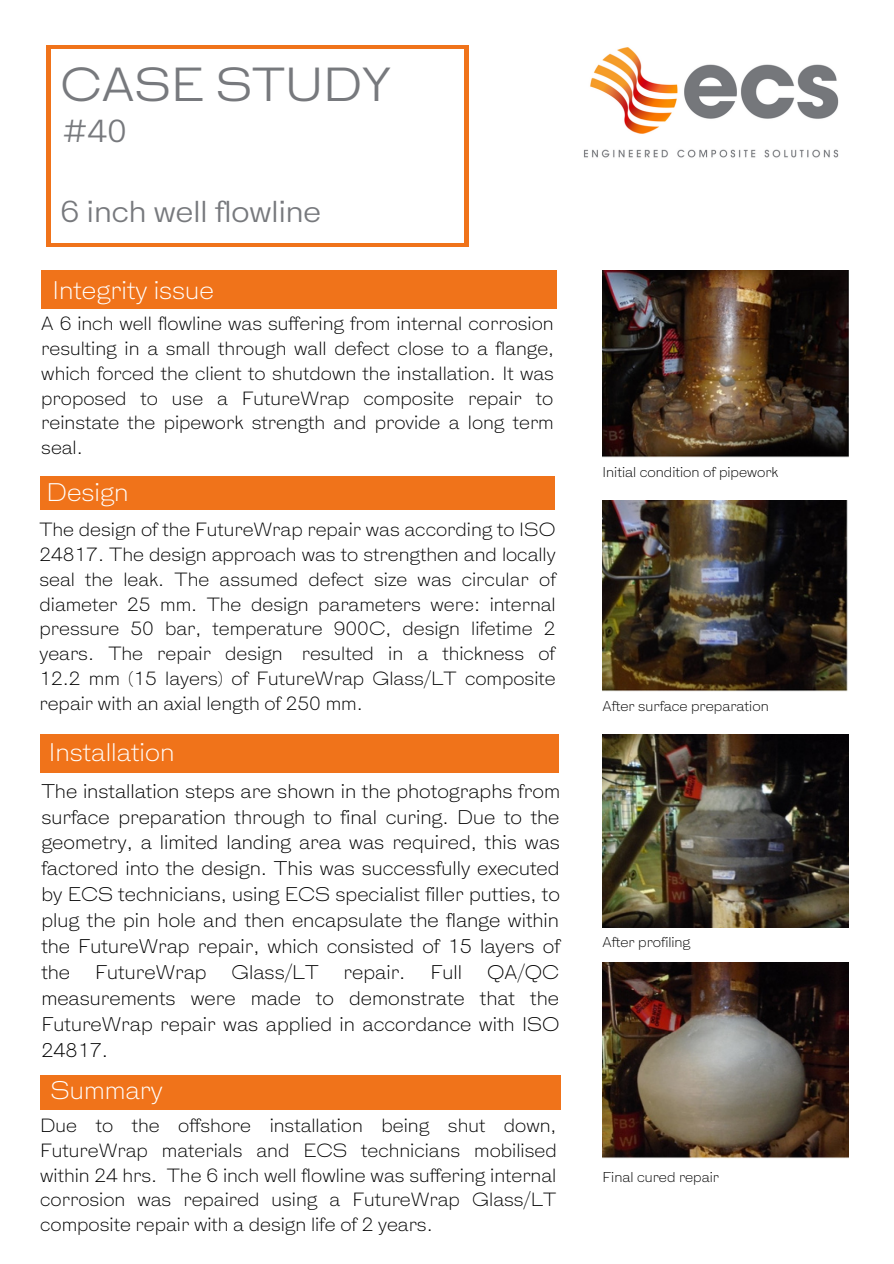
<style>
.page{position:relative;width:894px;height:1264px;background:#fff}
.page>*{position:absolute;margin:0;border:0;box-sizing:border-box;transform-origin:0 0}
.t1{font:45px "HK Gothic";color:#77797d}
.t2{font:30px "HK Gothic";color:#77797d}
.t3{font:28.5px "HK Gothic";color:#77797d}
.t4{font:300 24px "HK Gothic";color:#fff}
.t5{font:300 18.6px/26px "HK Gothic";color:#000;text-align:justify}
.t6{font:300 18px/24.8px "HK Gothic";color:#000;text-align:justify}
.t7{font:300 13.5px "HK Gothic";color:#000}
</style>
<div class="page">
<img style="left:584px;top:47px;width:255px;height:111px">
<div style="left:46px;top:46px;width:423px;height:201px;background:#f0731a"></div>
<div style="left:51px;top:50px;width:412px;height:193px;background:#fff"></div>
<div style="left:41px;top:270px;width:516px;height:38px;background:#f0731a"></div>
<div style="left:40px;top:476px;width:515px;height:34px;background:#f0731a"></div>
<div style="left:40px;top:734px;width:518px;height:39px;background:#f0731a"></div>
<img style="left:602px;top:270px;width:245px;height:187px">
<img style="left:602px;top:501px;width:245px;height:190px">
<img style="left:602px;top:962px;width:245px;height:196px">
<img style="left:602px;top:734px;width:245px;height:193px">
<div style="left:40px;top:1074px;width:520px;height:35px;background:#f0731a"></div>
<h1 class="t1" style="left:61px;top:61px;width:332px">CASE STUDY</h1>
<h2 class="t2" style="left:63px;top:115px;width:65px">#40</h2>
<h3 class="t3" style="left:61px;top:197px;width:262px">6 inch well flowline</h3>
<h3 class="t4" style="left:52px;top:277px;width:163px">Integrity issue</h3>
<p class="t6" style="left:41px;top:312px;width:514px">A 6 inch well flowline was suffering from internal corrosion resulting in a small through wall defect close to a flange, which forced the client to shutdown the installation. It was proposed to use a FutureWrap composite repair to reinstate the pipework strength and provide a long term seal.</p>
<h3 class="t4" style="left:46px;top:479px;width:83px">Design</h3>
<p class="t6" style="left:39px;top:518px;width:517px">The design of the FutureWrap repair was according to ISO 24817. The design approach was to strengthen and locally seal the leak. The assumed defect size was circular of diameter 25 mm. The design parameters were: internal pressure 50 bar, temperature 900C, design lifetime 2 years. The repair design resulted in a thickness of 12.2 mm (15 layers) of FutureWrap Glass/LT composite repair with an axial length of 250 mm.</p>
<h3 class="t4" style="left:49px;top:739px;width:127px">Installation</h3>
<p class="t5" style="left:41px;top:779px;width:520px">The installation steps are shown in the photographs from surface preparation through to final curing. Due to the geometry, a limited landing area was required, this was factored into the design. This was successfully executed by ECS technicians, using ECS specialist filler putties, to plug the pin hole and then encapsulate the flange within the FutureWrap repair, which consisted of 15 layers of the</p>
<p class="t5" style="left:41px;top:960px;width:519px;text-indent:445px">QA/QC measurements were made to demonstrate that the FutureWrap repair was applied in accordance with ISO 24817.</p>
<p class="t5" style="left:95px;top:960px;width:113px">FutureWrap</p>
<p class="t5" style="left:231px;top:960px;width:89px">Glass/LT</p>
<p class="t5" style="left:343px;top:960px;width:63px">repair.</p>
<p class="t5" style="left:430px;top:960px;width:33px">Full</p>
<h3 class="t4" style="left:51px;top:1077px;width:114px">Summary</h3>
<p class="t6" style="left:40px;top:1114px;width:518px">Due to the offshore installation being shut down, FutureWrap materials and ECS technicians mobilised within 24 hrs. The 6 inch well flowline was suffering internal corrosion was repaired using a FutureWrap Glass/LT composite repair with a design life of 2 years.</p>
<p class="t7" style="left:602px;top:465px;width:177px">Initial condition of pipework</p>
<p class="t7" style="left:602px;top:699px;width:168px">After surface preparation</p>
<p class="t7" style="left:602px;top:935px;width:89px">After profiling</p>
<p class="t7" style="left:602px;top:1169px;width:118px">Final cured repair</p>
</div>
